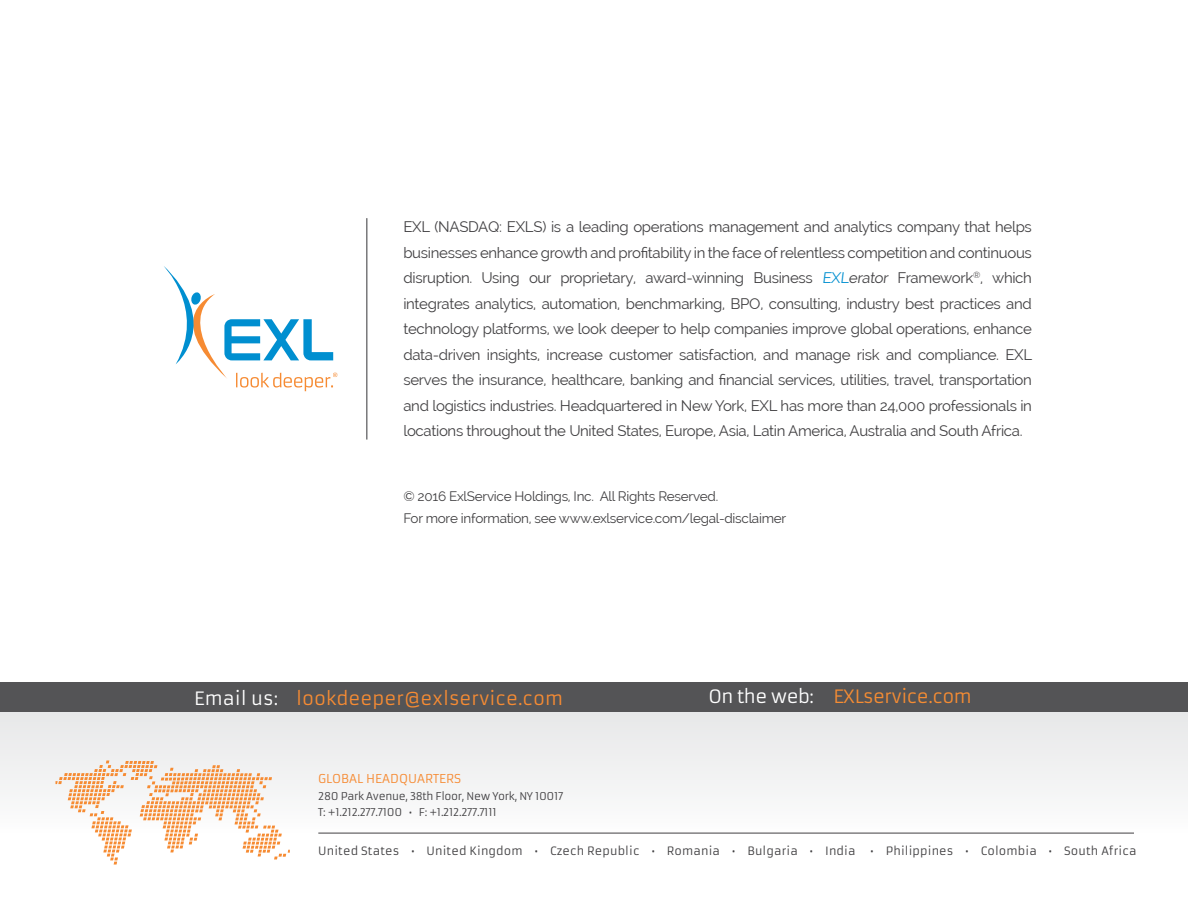
<style>
.page{position:relative;width:1188px;height:918px;background:#fff}
.page>*{position:absolute;margin:0;border:0;box-sizing:border-box;transform-origin:0 0}
.t1{font:18px "Armata";color:#f68b33}
.t2{font:18px "Armata";letter-spacing:-.03em;color:#f58c33}
.t3{font:15px/25.5px "Raleway";letter-spacing:-.02em;color:#414042;text-align:justify}
.t4{font:13.5px/22.5px "Raleway";letter-spacing:-.02em;color:#414042}
.t5{font:12px "Armata";color:#f68b33}
.t6{font:11.25px "Armata";letter-spacing:.01em;color:#414042}
.t7{font:10.5px/16.5px "Armata";letter-spacing:-.03em;color:#414042}
.s1{color:#008fd0}
.s2{color:#fff}
</style>
<div class="page">
<div style="left:1px;top:697px;width:1187px;height:220px;background:linear-gradient(to bottom,#e8e8e9,#fff)"></div>
<div style="left:0;top:683px;width:1188px;height:29px;background:#545456"></div>
<svg style="left:55px;top:760px;width:235px;height:105px"></svg>
<hr style="left:318px;top:833px;width:816px;height:1px;background:#414042">
<svg style="left:164px;top:266px;width:173px;height:125px"></svg>
<hr style="left:366px;top:218px;width:2px;height:222px;background:#78787a">
<p class="t3" style="left:403px;top:214px;width:630px">EXL (NASDAQ: EXLS) is a leading operations management and analytics company that helps businesses enhance growth and profitability in the face of relentless competition and continuous disruption. Using our proprietary, award-winning Business <span class="s1">EXL</span>erator Framework<sup>®</sup>, which integrates analytics, automation, benchmarking, BPO, consulting, industry best practices and technology platforms, we look deeper to help companies improve global operations, enhance data-driven insights, increase customer satisfaction, and manage risk and compliance. EXL serves the insurance, healthcare, banking and financial services, utilities, travel, transportation and logistics industries. Headquartered in New York, EXL has more than 24,000 professionals in locations throughout the United States, Europe, Asia, Latin America, Australia and South Africa.</p>
<p class="t4" style="left:403px;top:485px;width:384px">© 2016 ExlService Holdings, Inc. All Rights Reserved.<br>For more information, see www.exlservice.com/legal-disclaimer</p>
<p class="t1" style="left:194px;top:687px;width:370px"><span class="s2">Email us:</span> lookdeeper@exlservice.com</p>
<p class="t2" style="left:709px;top:686px;width:265px"><span class="s2">On the web:</span> EXLservice.com</p>
<p class="t5" style="left:318px;top:771px;width:144px">GLOBAL HEADQUARTERS</p>
<p class="t7" style="left:318px;top:788px;width:247px">280 Park Avenue, 38th Floor, New York, NY 10017<br>T: +1.212.277.7100 • F: +1.212.277.7111</p>
<p class="t6" style="left:318px;top:844px;width:539px">United States • United Kingdom • Czech Republic • Romania • Bulgaria • India</p>
<p class="t6" style="left:870px;top:844px;width:268px">• Philippines • Colombia • South Africa</p>
</div>
